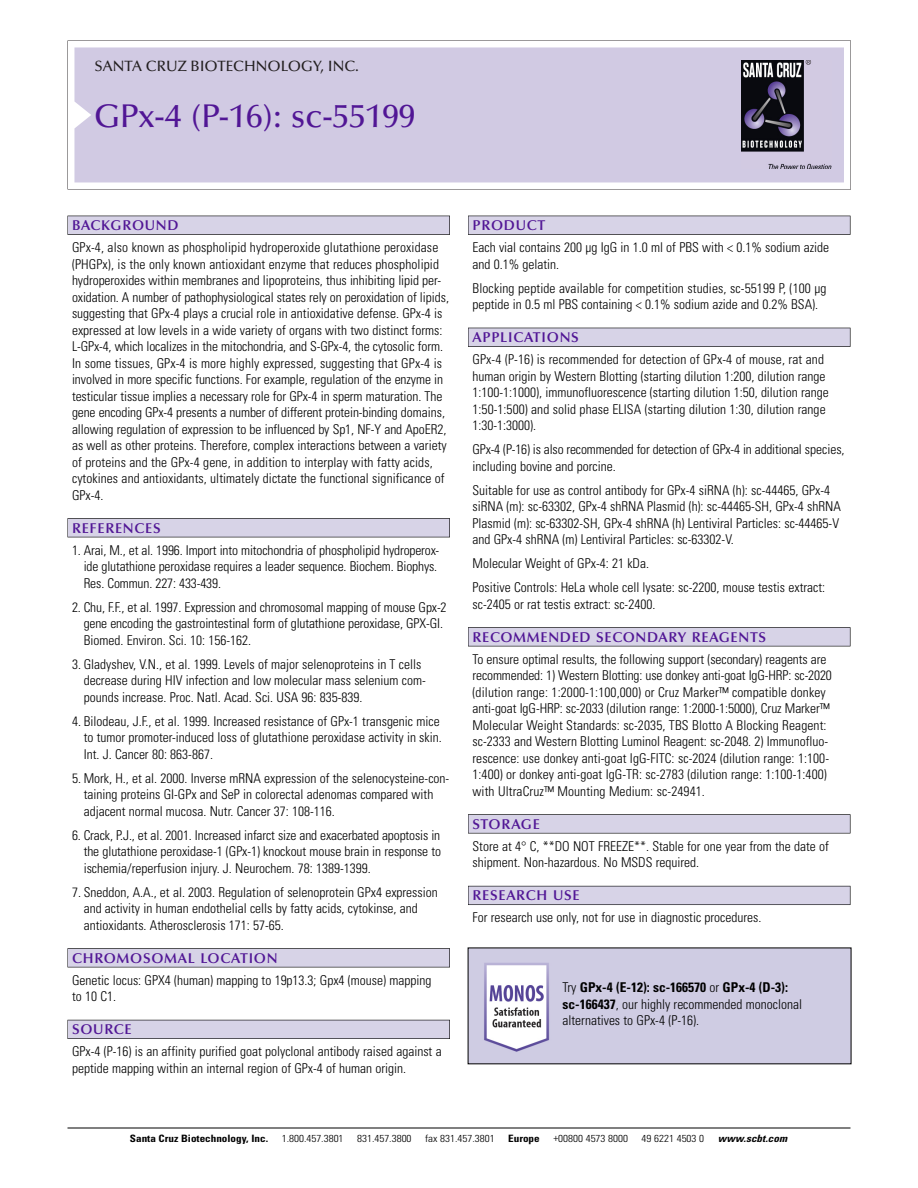
<style>
.page{position:relative;width:918px;height:1188px;background:#fff}
.page>*{position:absolute;margin:0;border:0;box-sizing:border-box;transform-origin:0 0}
.t1{font:500 33px "Optima";color:#511695}
.t2{font:500 15px "Optima";color:#231f20}
.t3{font:600 14.25px "Optima";letter-spacing:.05em;color:#511695}
.t4{font:300 condensed 13.5px/16.5px "Univers";color:#000}
.t5{font:300 condensed 10.2px "Univers";color:#000;scale:1.1 1}
.t6{font:700 condensed 10.2px "Univers";color:#000;scale:1.1 1}
.t7{font:italic 700 condensed 10.2px "Univers";letter-spacing:.005em;color:#000;scale:1.1 1}
.s1{font-weight:700}
</style>
<div class="page">
<svg style="left:68px;top:40px;width:783px;height:149px"></svg>
<div style="left:74px;top:47px;width:770px;height:135px;background:#d1cae3"></div>
<img style="left:741px;top:60px;width:90px;height:108px">
<div style="left:68px;top:216px;width:382px;height:19px;background:#525155"></div>
<div style="left:68px;top:216px;width:381px;height:18px;background:#d7d3e7"></div>
<div style="left:68px;top:518px;width:382px;height:19px;background:#525155"></div>
<div style="left:68px;top:519px;width:381px;height:18px;background:#d7d3e7"></div>
<div style="left:68px;top:948px;width:382px;height:19px;background:#545357"></div>
<div style="left:68px;top:949px;width:381px;height:18px;background:#d7d3e7"></div>
<div style="left:68px;top:1020px;width:382px;height:19px;background:#54535a"></div>
<div style="left:68px;top:1020px;width:381px;height:18px;background:#d7d3e7"></div>
<div style="left:468px;top:216px;width:382px;height:19px;background:#525155"></div>
<div style="left:468px;top:216px;width:382px;height:18px;background:#d7d3e7"></div>
<div style="left:468px;top:328px;width:382px;height:19px;background:#515055"></div>
<div style="left:468px;top:328px;width:382px;height:18px;background:#d7d3e7"></div>
<div style="left:468px;top:627px;width:382px;height:19px;background:#545357"></div>
<div style="left:468px;top:628px;width:382px;height:18px;background:#d7d3e7"></div>
<div style="left:468px;top:814px;width:382px;height:19px;background:#575759"></div>
<div style="left:468px;top:815px;width:382px;height:18px;background:#d7d3e7"></div>
<div style="left:468px;top:886px;width:382px;height:19px;background:#5b5a62"></div>
<div style="left:468px;top:886px;width:382px;height:18px;background:#d7d3e7"></div>
<hr style="left:68px;top:1128px;width:782px;height:1px;background:#000">
<img style="left:470px;top:950px;width:379px;height:112px">
<p class="t2" style="left:94px;top:61px;width:266px">SANTA CRUZ BIOTECHNOLOGY, INC.</p>
<h1 class="t1" style="left:94px;top:103px;width:322px">GPx-4 (P-16): sc-55199</h1>
<p class="t3" style="left:72px;top:219px;width:108px">BACKGROUND</p>
<p class="t4" style="left:72px;top:240px;width:379px">GPx-4, also known as phospholipid hydroperoxide glutathione peroxidase (PHGPx), is the only known antioxidant enzyme that reduces phospholipid hydroperoxides within membranes and lipoproteins, thus inhibiting lipid per&shy;oxidation. A number of pathophysiological states rely on peroxidation of lipids, suggesting that GPx-4 plays a crucial role in antioxidative defense. GPx-4 is expressed at low levels in a wide variety of organs with two distinct forms:<br>L-GPx-4, which localizes in the mitochondria, and S-GPx-4, the cytosolic form.<br>In some tissues, GPx-4 is more highly expressed, suggesting that GPx-4 is involved in more specific functions. For example, regulation of the enzyme in testicular tissue implies a necessary role for GPx-4 in sperm maturation. The gene encoding GPx-4 presents a number of different protein-binding domains, allowing regulation of expression to be influenced by Sp1, NF-Y and ApoER2, as well as other proteins. Therefore, complex interactions between a variety of proteins and the GPx-4 gene, in addition to interplay with fatty acids, cytokines and antioxidants, ultimately dictate the functional significance of GPx-4.</p>
<p class="t3" style="left:72px;top:522px;width:90px">REFERENCES</p>
<p class="t4" style="left:84px;top:543px;width:357px;text-indent:-12px">1. Arai, M., et al. 1996. Import into mitochondria of phospholipid hydroperox&shy;ide glutathione peroxidase requires a leader sequence. Biochem. Biophys.<br>Res. Commun. 227: 433-439.</p>
<p class="t4" style="left:84px;top:600px;width:364px;text-indent:-12px">2. Chu, F.F., et al. 1997. Expression and chromosomal mapping of mouse Gpx-2 gene encoding the gastrointestinal form of glutathione peroxidase, GPX-GI.<br>Biomed. Environ. Sci. 10: 156-162.</p>
<p class="t4" style="left:84px;top:657px;width:344px;text-indent:-12px">3. Gladyshev, V.N., et al. 1999. Levels of major selenoproteins in T cells decrease during HIV infection and low molecular mass selenium com&shy;pounds increase. Proc. Natl. Acad. Sci. USA 96: 835-839.</p>
<p class="t4" style="left:84px;top:714px;width:360px;text-indent:-12px">4. Bilodeau, J.F., et al. 1999. Increased resistance of GPx-1 transgenic mice to tumor promoter-induced loss of glutathione peroxidase activity in skin.<br>Int. J. Cancer 80: 863-867.</p>
<p class="t4" style="left:84px;top:771px;width:367px;text-indent:-12px">5. Mork, H., et al. 2000. Inverse mRNA expression of the selenocysteine-con&shy;taining proteins GI-GPx and SeP in colorectal adenomas compared with adjacent normal mucosa. Nutr. Cancer 37: 108-116.</p>
<p class="t4" style="left:84px;top:828px;width:359px;text-align:justify;text-indent:-12px">6. Crack, P.J., et al. 2001. Increased infarct size and exacerbated apoptosis in the glutathione peroxidase-1 (GPx-1) knockout mouse brain in response to ischemia/reperfusion injury. J. Neurochem. 78: 1389-1399.</p>
<p class="t4" style="left:84px;top:885px;width:356px;text-indent:-12px">7. Sneddon, A.A., et al. 2003. Regulation of selenoprotein GPx4 expression and activity in human endothelial cells by fatty acids, cytokinse, and antioxidants. Atherosclerosis 171: 57-65.</p>
<p class="t3" style="left:72px;top:952px;width:207px">CHROMOSOMAL LOCATION</p>
<p class="t4" style="left:72px;top:973px;width:361px">Genetic locus: GPX4 (human) mapping to 19p13.3; Gpx4 (mouse) mapping to 10 C1.</p>
<p class="t3" style="left:72px;top:1024px;width:61px">SOURCE</p>
<p class="t4" style="left:72px;top:1044px;width:371px">GPx-4 (P-16) is an affinity purified goat polyclonal antibody raised against a peptide mapping within an internal region of GPx-4 of human origin.</p>
<p class="t3" style="left:473px;top:219px;width:74px">PRODUCT</p>
<p class="t4" style="left:473px;top:240px;width:358px">Each vial contains 200 µg IgG in 1.0 ml of PBS with &lt; 0.1% sodium azide and 0.1% gelatin.</p>
<p class="t4" style="left:473px;top:281px;width:356px">Blocking peptide available for competition studies, sc-55199 P, (100 µg peptide in 0.5 ml PBS containing &lt; 0.1% sodium azide and 0.2% BSA).</p>
<p class="t3" style="left:473px;top:332px;width:108px">APPLICATIONS</p>
<p class="t4" style="left:473px;top:352px;width:358px">GPx-4 (P-16) is recommended for detection of GPx-4 of mouse, rat and human origin by Western Blotting (starting dilution 1:200, dilution range 1:100-1:1000), immunofluorescence (starting dilution 1:50, dilution range 1:50-1:500) and solid phase ELISA (starting dilution 1:30, dilution range 1:30-1:3000).</p>
<p class="t4" style="left:473px;top:442px;width:374px">GPx-4 (P-16) is also recommended for detection of GPx-4 in additional species, including bovine and porcine.</p>
<p class="t4" style="left:473px;top:483px;width:370px">Suitable for use as control antibody for GPx-4 siRNA (h): sc-44465, GPx-4 siRNA (m): sc-63302, GPx-4 shRNA Plasmid (h): sc-44465-SH, GPx-4 shRNA Plasmid (m): sc-63302-SH, GPx-4 shRNA (h) Lentiviral Particles: sc-44465-V and GPx-4 shRNA (m) Lentiviral Particles: sc-63302-V.</p>
<p class="t4" style="left:473px;top:553px;width:354px;line-height:24px">Molecular Weight of GPx-4: 21 kDa.<br>Positive Controls: HeLa whole cell lysate: sc-2200, mouse testis extract:</p>
<p class="t4" style="left:473px;top:597px;width:184px">sc-2405 or rat testis extract: sc-2400.</p>
<p class="t3" style="left:473px;top:631px;width:295px">RECOMMENDED SECONDARY REAGENTS</p>
<p class="t4" style="left:473px;top:652px;width:361px">To ensure optimal results, the following support (secondary) reagents are recommended: 1) Western Blotting: use donkey anti-goat IgG-HRP: sc-2020 (dilution range: 1:2000-1:100,000) or Cruz Marker™ compatible donkey anti-goat IgG-HRP: sc-2033 (dilution range: 1:2000-1:5000), Cruz Marker™ Molecular Weight Standards: sc-2035, TBS Blotto A Blocking Reagent: sc-2333 and Western Blotting Luminol Reagent: sc-2048. 2) Immunofluo&shy;rescence: use donkey anti-goat IgG-FITC: sc-2024 (dilution range: 1:100- 1:400) or donkey anti-goat IgG-TR: sc-2783 (dilution range: 1:100-1:400) with UltraCruz™ Mounting Medium: sc-24941.</p>
<p class="t3" style="left:473px;top:818px;width:69px">STORAGE</p>
<p class="t4" style="left:473px;top:839px;width:358px">Store at 4° C, **DO NOT FREEZE**. Stable for one year from the date of shipment. Non-hazardous. No MSDS required.</p>
<p class="t3" style="left:473px;top:890px;width:109px">RESEARCH USE</p>
<p class="t4" style="left:473px;top:910px;width:290px">For research use only, not for use in diagnostic procedures.</p>
<p class="t4" style="left:563px;top:980px;width:241px">Try <span class="s1">GPx-4 (E-12): sc-166570</span> or <span class="s1">GPx-4 (D-3): sc-166437</span>, our highly recommended monoclonal alternatives to GPx-4 (P-16).</p>
<p class="t6" style="left:130px;top:1135px;width:127px">Santa Cruz Biotechnology, Inc.</p>
<p class="t5" style="left:282px;top:1135px;width:58px">1.800.457.3801</p>
<p class="t5" style="left:357px;top:1135px;width:51px">831.457.3800</p>
<p class="t5" style="left:425px;top:1135px;width:65px">fax 831.457.3801</p>
<p class="t6" style="left:508px;top:1135px;width:30px">Europe</p>
<p class="t5" style="left:553px;top:1135px;width:69px">+00800 4573 8000</p>
<p class="t5" style="left:642px;top:1135px;width:58px">49 6221 4503 0</p>
<p class="t7" style="left:718px;top:1135px;width:64px">www.scbt.com</p>
</div>
